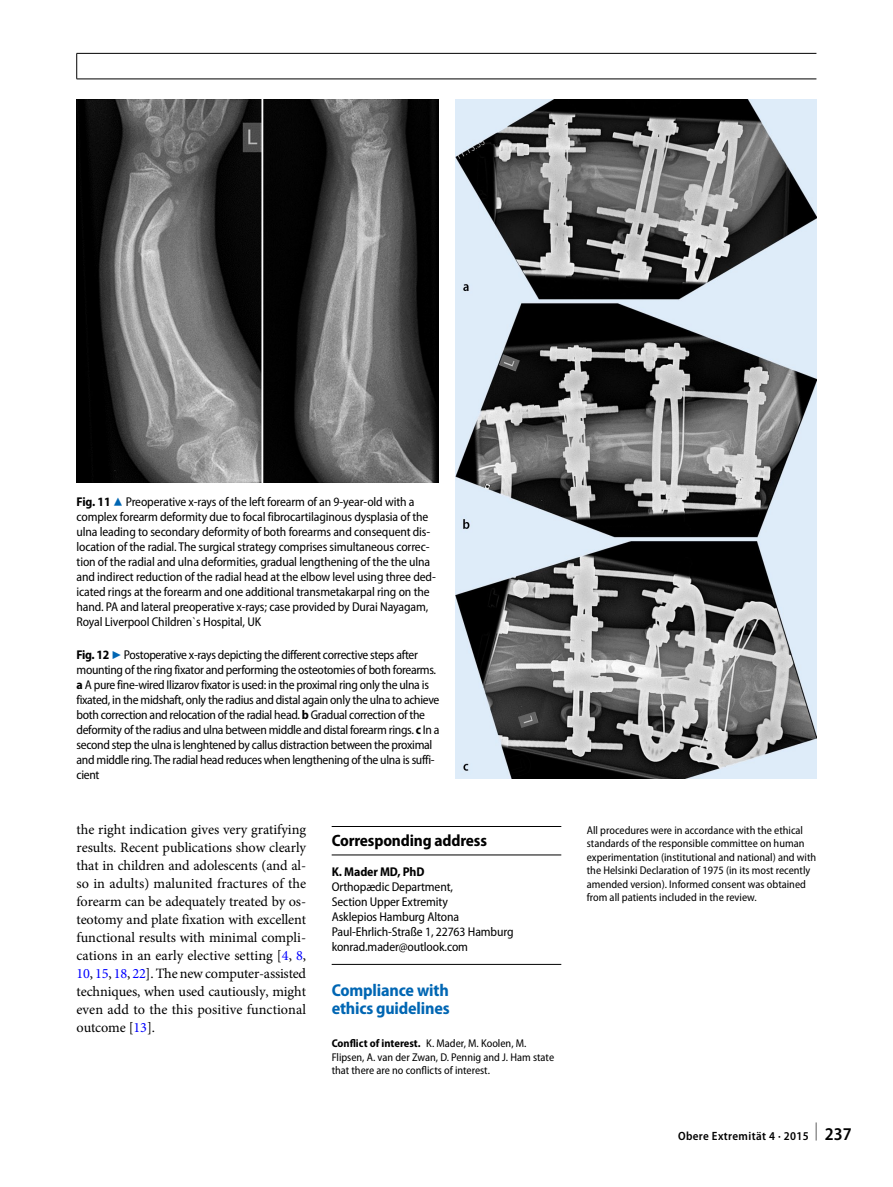
<style>
.page{position:relative;width:893px;height:1187px;background:#fff}
.page>*{position:absolute;margin:0;border:0;box-sizing:border-box;transform-origin:0 0}
.t1{font:700 semi-condensed 17.25px/18px "Myriad Pro";letter-spacing:-.01em;color:#0066b3}
.t2{font:700 semi-condensed 16.5px "Myriad Pro";letter-spacing:-.01em;color:#000}
.t3{font:14.25px/18px "Minion Pro";letter-spacing:.005em;color:#000;text-align:justify}
.t4{font:semi-condensed 12.75px/15px "Myriad Pro";letter-spacing:-.015em;color:#000}
.t5{font:700 semi-condensed 12.75px "Myriad Pro";letter-spacing:-.01em;color:#000}
.t6{font:600 semi-condensed 12px "Myriad Pro";letter-spacing:.03em;color:#000}
.t7{font:semi-condensed 11.25px/13.5px "Myriad Pro";color:#000}
.s1{font-weight:700}
.s2{font-family:"Blik Buttons";font-stretch:normal;font-size:13.5px;color:#0066b3}
.s3{font-family:"Times New Roman";font-stretch:normal}
.s4{color:#00f}
.s5{font-size:18px}
</style>
<div class="page">
<hr style="left:332px;top:826px;width:229px;height:1px;background:#000">
<hr style="left:332px;top:854px;width:229px;height:1px;background:#000">
<hr style="left:332px;top:964px;width:229px;height:1px;background:#000">
<img style="left:455px;top:100px;width:361px;height:678px">
<img style="left:77px;top:100px;width:361px;height:383px">
<hr style="left:77px;top:79px;width:739px;height:1px;background:#000">
<svg style="left:76px;top:54px;width:1px;height:25px"></svg>
<hr style="left:77px;top:53px;width:739px;height:1px;background:#000">
<p class="t4" style="left:77px;top:495px;width:361px"><span class="s1">Fig. 11</span> <span class="s2">8</span> Preoperative x-rays of the left forearm of an 9-year-old with a complex forearm deformity due to focal fibrocartilaginous dysplasia of the ulna leading to secondary deformity of both forearms and consequent dis&shy;location of the radial. The surgical strategy comprises simultaneous correc&shy;tion of the radial and ulna deformities, gradual lengthening of the the ulna and indirect reduction of the radial head at the elbow level using three ded&shy;icated rings at the forearm and one additional transmetakarpal ring on the hand. PA and lateral preoperative x-rays; case provided by Durai Nayagam, Royal Liverpool Children<span class="s3">`</span>s Hospital, UK</p>
<p class="t4" style="left:77px;top:647px;width:365px"><span class="s1">Fig. 12</span> <span class="s2">7</span> Postoperative x-rays depicting the different corrective steps after mounting of the ring fixator and performing the osteotomies of both forearms. <span class="s1">a</span> A pure fine-wired Ilizarov fixator is used: in the proximal ring only the ulna is fixated, in the midshaft, only the radius and distal again only the ulna to achieve both correction and relocation of the radial head. <span class="s1">b</span> Gradual correction of the deformity of the radius and ulna between middle and distal forearm rings. <span class="s1">c</span> In a second step the ulna is lenghtened by callus distraction between the proximal and middle ring. The radial head reduces when lengthening of the ulna is suffi&shy;cient</p>
<p class="t3" style="left:77px;top:820px;width:231px">the right indication gives very gratifying results. Recent publications show clearly that in children and adolescents (and al&shy;so in adults) malunited fractures of the forearm can be adequately treated by os&shy;teotomy and plate fixation with excellent functional results with minimal compli&shy;cations in an early elective setting [<span class="s4">4</span>, <span class="s4">8</span>, <span class="s4">10</span>, <span class="s4">15</span>, <span class="s4">18</span>, <span class="s4">22</span>]. The new computer-assisted techniques, when used cautiously, might even add to the this positive functional outcome [<span class="s4">13</span>].</p>
<p class="t2" style="left:332px;top:831px;width:157px">Corresponding address</p>
<p class="t5" style="left:332px;top:864px;width:94px">K. Mader MD, PhD</p>
<p class="t4" style="left:332px;top:879px;width:183px">Orthopædic Department,<br>Section Upper Extremity<br>Asklepios Hamburg Altona<br>Paul-Ehrlich-Straße 1, 22763 Hamburg konrad.mader@outlook.com</p>
<h1 class="t1" style="left:332px;top:981px;width:120px">Compliance with ethics guidelines</h1>
<p class="t7" style="left:332px;top:1036px;width:224px"><span class="s1">Conflict of interest.</span> K. Mader, M. Koolen, M.<br>Flipsen, A. van der Zwan, D. Pennig and J. Ham state that there are no conflicts of interest.</p>
<p class="t7" style="left:587px;top:823px;width:231px">All procedures were in accordance with the ethical standards of the responsible committee on human experimentation (institutional and national) and with the Helsinki Declaration of 1975 (in its most recently amended version). Informed consent was obtained from all patients included in the review.</p>
<p class="t6" style="left:678px;top:1129px;width:175px">Obere Extremität 4 · 2015 <sup>|</sup> <span class="s5">237</span></p>
</div>
